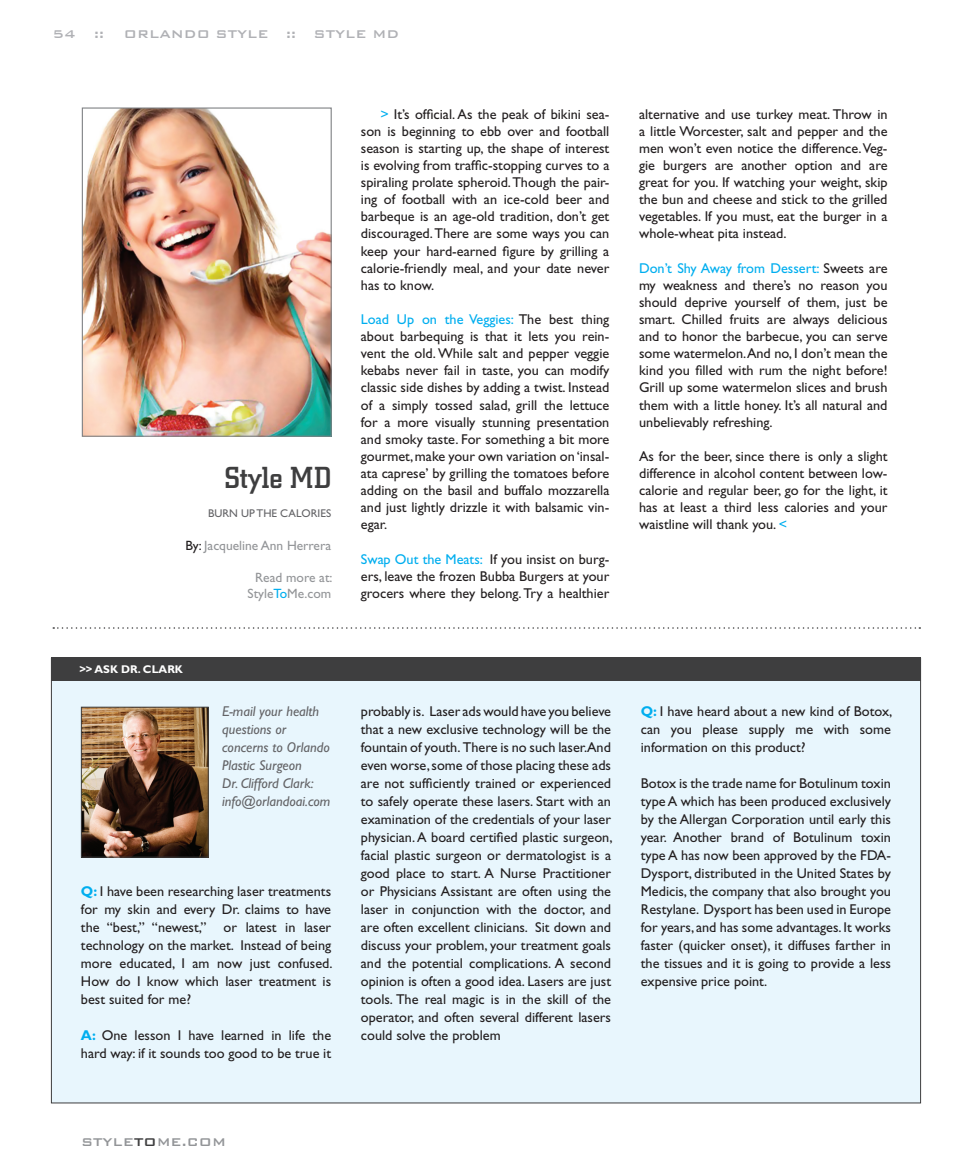
<style>
.page{position:relative;width:972px;height:1175px;background:#fff}
.page>*{position:absolute;margin:0;border:0;box-sizing:border-box;transform-origin:0 0}
.t1{font:500 30px "City";color:#3e3e3f}
.t2{font:500 15px "Bank Gothic";color:#b0b1b5}
.t3{font:500 15px "Bank Gothic";color:#939598}
.t4{font:14.25px/17.1px "Gill Sans";color:#231f20;text-align:justify}
.t5{font:italic 14.25px/18px "Gill Sans";color:#636366}
.t6{font:13.5px "Gill Sans";color:#939598}
.t7{font:11.25px "Gill Sans";color:#636366}
.t8{font:700 11.25px "Gill Sans";color:#fff}
.s1{color:#231f20}
.s2{color:#00aeef}
.s3{font-weight:700;color:#00aeef}
.s4{color:#3e3e3f}
</style>
<div class="page">
<div style="left:51px;top:658px;width:870px;height:445px;background:#e8f6fd;border:1px solid #3e3e3f"></div>
<img style="left:83px;top:708px;width:124px;height:147px">
<div style="left:81px;top:706px;width:128px;height:151px;border:1px solid #3e3e3f"></div>
<img style="left:84px;top:109px;width:246px;height:326px">
<div style="left:82px;top:107px;width:250px;height:330px;border:1px solid #808285"></div>
<svg style="left:53px;top:627px;width:867px;height:1px"></svg>
<div style="left:51px;top:657px;width:870px;height:23px;background:#3e3e3f"></div>
<p class="t2" style="left:52px;top:26px;width:53px">54 ::</p>
<p class="t2" style="left:124px;top:26px;width:277px">orlando style :: style md</p>
<p class="t1" style="left:224px;top:461px;width:108px">Style MD</p>
<p class="t7" style="left:208px;top:507px;width:89px">Bu rn u p the Calo</p>
<p class="t7" style="left:311px;top:507px;width:21px">ries</p>
<p class="t6" style="left:185px;top:537px;width:147px"><span class="s1">By:</span> Jacqueline Ann Herrera</p>
<p class="t6" style="left:255px;top:570px;width:79px">Read more at:</p>
<p class="t6" style="left:248px;top:586px;width:85px">Style<span class="s2">To</span>Me.com</p>
<p class="t8" style="left:79px;top:662px;width:105px">&gt;&gt; ASK DR. CLARK</p>
<p class="t4" style="left:361px;top:105px;width:250px;text-indent:19px"><span class="s2">&gt;</span> It’s official. As the peak of bikini sea&shy;son is beginning to ebb over and football season is starting up, the shape of interest is evolving from traffic-stopping curves to a spiraling prolate spheroid. Though the pair&shy;ing of football with an ice-cold beer and barbeque is an age-old tradition, don’t get discouraged. There are some ways you can keep your hard-earned figure by grilling a calorie-friendly meal, and your date never has to know.</p>
<p class="t4" style="left:361px;top:311px;width:250px"><span class="s2">Load Up on the Veggies:</span> The best thing about barbequing is that it lets you rein&shy;vent the old. While salt and pepper veggie kebabs never fail in taste, you can modify classic side dishes by adding a twist. Instead of a simply tossed salad, grill the lettuce for a more visually stunning presentation and smoky taste. For something a bit more gourmet, make your own variation on ‘insal&shy;ata caprese’ by grilling the tomatoes before adding on the basil and buffalo mozzarella and just lightly drizzle it with balsamic vin&shy;egar.</p>
<p class="t4" style="left:361px;top:550px;width:250px"><span class="s2">Swap Out the Meats:</span> If you insist on burg&shy;ers, leave the frozen Bubba Burgers at your grocers where they belong. Try a healthier</p>
<p class="t4" style="left:639px;top:105px;width:250px">alternative and use turkey meat. Throw in a little Worcester, salt and pepper and the men won’t even notice the difference. Veg&shy;gie burgers are another option and are great for you. If watching your weight, skip the bun and cheese and stick to the grilled vegetables. If you must, eat the burger in a whole-wheat pita instead.</p>
<p class="t4" style="left:639px;top:259px;width:250px"><span class="s2">Don’t Shy Away from Dessert:</span> Sweets are my weakness and there’s no reason you should deprive yourself of them, just be smart. Chilled fruits are always delicious and to honor the barbecue, you can serve some watermelon.And no, I don’t mean the kind you filled with rum the night before!<br>Grill up some watermelon slices and brush them with a little honey. It’s all natural and unbelievably refreshing.</p>
<p class="t4" style="left:639px;top:447px;width:250px">As for the beer, since there is only a slight difference in alcohol content between low&shy;calorie and regular beer, go for the light, it has at least a third less calories and your waistline will thank you. <span class="s2">&lt;</span></p>
<p class="t5" style="left:222px;top:702px;width:99px">E-mail your health questions or</p>
<p class="t5" style="left:222px;top:738px;width:109px">concerns to Orlando<br>Plastic Surgeon</p>
<p class="t5" style="left:222px;top:774px;width:93px">Dr. Clifford Clark:</p>
<p class="t5" style="left:222px;top:792px;width:110px">info@orlandoai.com</p>
<p class="t4" style="left:81px;top:882px;width:253px;line-height:18px"><span class="s3">Q:</span> I have been researching laser treatments for my skin and every Dr. claims to have the “best,” “newest,” or latest in laser technology on the market. Instead of being more educated, I am now just confused.<br>How do I know which laser treatment is best suited for me?</p>
<p class="t4" style="left:81px;top:1026px;width:252px;line-height:18px"><span class="s3">A:</span> One lesson I have learned in life the hard way: if it sounds too good to be true it</p>
<p class="t4" style="left:361px;top:702px;width:253px;line-height:18px">probably is. Laser ads would have you believe that a new exclusive technology will be the fountain of youth. There is no such laser.And even worse, some of those placing these ads are not sufficiently trained or experienced to safely operate these lasers. Start with an examination of the credentials of your laser physician. A board certified plastic surgeon, facial plastic surgeon or dermatologist is a good place to start. A Nurse Practitioner or Physicians Assistant are often using the laser in conjunction with the doctor, and are often excellent clinicians. Sit down and discuss your problem, your treatment goals and the potential complications. A second opinion is often a good idea. Lasers are just tools. The real magic is in the skill of the operator, and often several different lasers could solve the problem</p>
<p class="t4" style="left:641px;top:702px;width:253px;line-height:18px"><span class="s3">Q:</span> I have heard about a new kind of Botox, can you please supply me with some information on this product?</p>
<p class="t4" style="left:641px;top:774px;width:252px;line-height:18px">Botox is the trade name for Botulinum toxin type A which has been produced exclusively by the Allergan Corporation until early this year. Another brand of Botulinum toxin type A has now been approved by the FDA-Dysport, distributed in the United States by Medicis, the company that also brought you Restylane. Dysport has been used in Europe for years, and has some advantages. It works faster (quicker onset), it diffuses farther in the tissues and it is going to provide a less expensive price point.</p>
<p class="t3" style="left:81px;top:1134px;width:146px">style<span class="s4">to</span>me.com</p>
</div>
